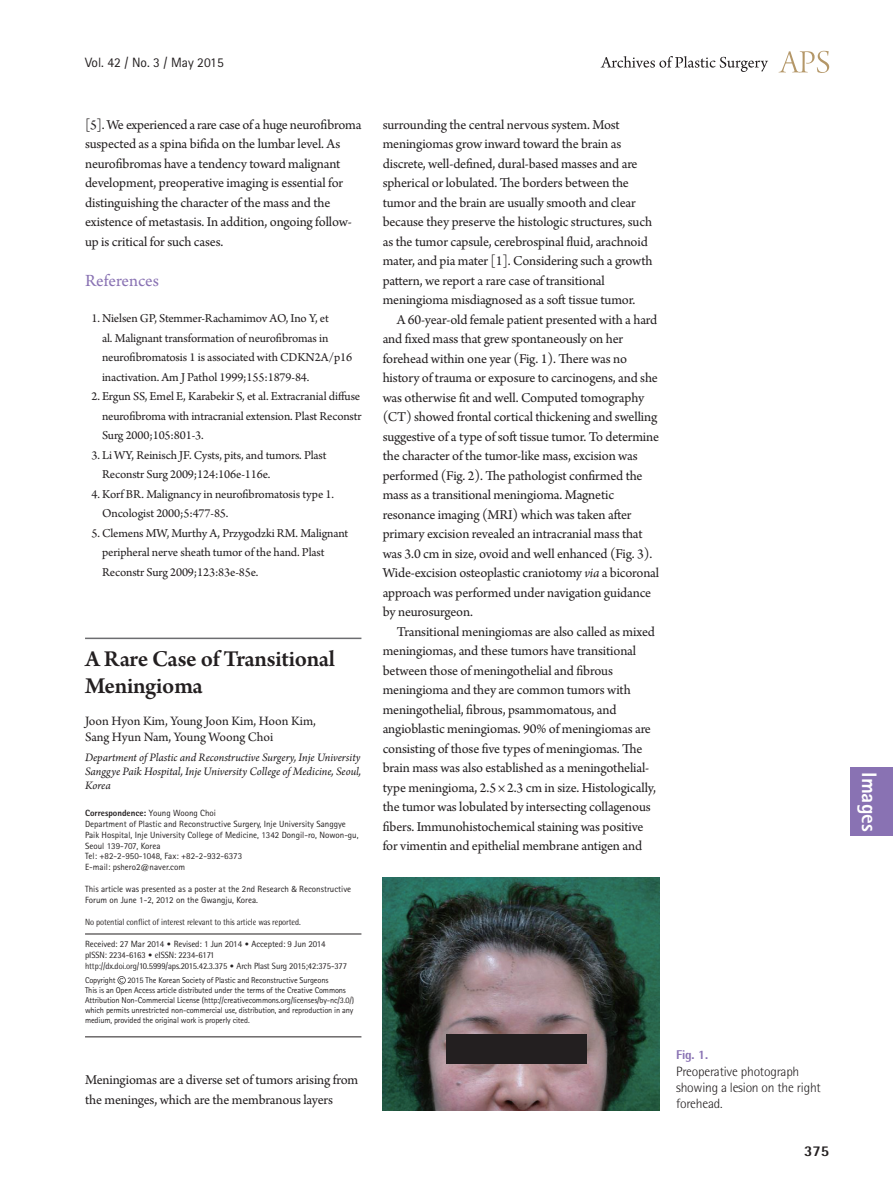
<style>
.page{position:relative;width:893px;height:1191px;background:#fff}
.page>*{position:absolute;margin:0;border:0;box-sizing:border-box;transform-origin:0 0}
.제목{font:600 24px/27px "Arno Pro";letter-spacing:-.01em;color:#231f20}
.논문_분류_옆{font:800 21px "Rotis Sans Serif Std";color:#fff}
.대제목{font:18px "Arno Pro";letter-spacing:-.005em;color:#8972b3}
.t1{font:800 15px "Rotis Semi Sans Std";color:#231f20}
.본문{font:14.25px/19.5px "Arno Pro";letter-spacing:-.01em;color:#231f20}
.저자{font:13.5px/16.5px "Arno Pro";color:#231f20}
.표_그림_설명{font:300 13.5px/16.2px "Rotis Semi Sans Std";letter-spacing:-.015em;color:#231f20}
.권_호_월{font:13.5px "Rotis Sans Serif Std";color:#231f20}
.참고문헌_1{font:12.75px/19.5px "Arno Pro";letter-spacing:-.01em;color:#231f20}
.표_그림_설명-2{font:800 12.75px "Rotis Semi Sans Std";color:#8972b3}
.소속{font:italic 12px/14.4px "Arno Pro";letter-spacing:-.005em;color:#231f20;text-align:justify}
.교신저자주소{font:9px/10.8px "Rotis Sans Serif Std";color:#231f20}
.t2{font:9px/10.8px "Rotis Semi Sans Std";letter-spacing:-.01em;color:#231f20;scale:.95 1}
.t3{font:9px "Rotis Semi Sans Std";letter-spacing:-.01em;color:#231f20;scale:.9 1}
.교신저자주소-2{font:800 9px "Rotis Sans Serif Std";color:#231f20}
.교신저자{font:8.4px/10.1px "Rotis Sans Serif Std";letter-spacing:-.015em;color:#231f20}
.s1{font-weight:400}
.s2{font-family:"Myriad Pro"}
.s3{font-family:"Rotis Sans Serif Std"}
.s4{font-family:"DIN Pro";font-weight:300}
.s5{font-style:italic}
</style>
<div class="page">
<svg style="left:779px;top:51px;width:50px;height:22px"></svg>
<svg style="left:601px;top:56px;width:167px;height:16px"></svg>
<hr style="left:85px;top:933px;width:276px;height:1px;background:#231f20">
<hr style="left:85px;top:1036px;width:276px;height:1px;background:#231f20">
<svg style="left:118px;top:976px;width:8px;height:8px"></svg>
<hr style="left:85px;top:637px;width:276px;height:2px;background:#6c6d70">
<img style="left:383px;top:878px;width:276px;height:232px">
<div style="left:446px;top:1034px;width:141px;height:29px;background:#231f20"></div>
<div style="left:850px;top:767px;width:43px;height:69px;background:#8972b3"></div>
<p class="권_호_월" style="left:85px;top:54px;width:140px">Vol. 42 / No. 3 / May 2015</p>
<p class="본문" style="left:85px;top:115px;width:278px">[5]. We experienced a rare case of a huge neurofibroma suspected as a spina bifida on the lumbar level. As neurofibromas have a tendency toward malignant development, preoperative imaging is essential for distinguishing the character of the mass and the existence of metastasis. In addition, ongoing follow&shy;up is critical for such cases.</p>
<p class="대제목" style="left:85px;top:270px;width:75px">References</p>
<p class="참고문헌_1" style="left:102px;top:309px;width:252px;text-indent:-11px">1. Nielsen GP, Stemmer-Rachamimov AO, Ino Y, et<br>al. Malignant transformation of neurofibromas in neurofibromatosis 1 is associated with CDKN2A/p16 inactivation. Am J Pathol 1999;155:1879-84.</p>
<p class="참고문헌_1" style="left:102px;top:387px;width:261px;text-align:justify;text-indent:-11px">2. Ergun SS, Emel E, Karabekir S, et al. Extracranial diffuse neurofibroma with intracranial extension. Plast Reconstr Surg 2000;105:801-3.</p>
<p class="참고문헌_1" style="left:102px;top:446px;width:226px;text-indent:-11px">3. Li WY, Reinisch JF. Cysts, pits, and tumors. Plast<br>Reconstr Surg 2009;124:106e-116e.</p>
<p class="참고문헌_1" style="left:102px;top:485px;width:234px;text-indent:-11px">4. Korf BR. Malignancy in neurofibromatosis type 1.<br>Oncologist 2000;5:477-85.</p>
<p class="참고문헌_1" style="left:102px;top:524px;width:248px;text-indent:-11px">5. Clemens MW, Murthy A, Przygodzki RM. Malignant peripheral nerve sheath tumor of the hand. Plast<br>Reconstr Surg 2009;123:83e-85e.</p>
<p class="제목" style="left:85px;top:646px;width:252px">A Rare Case of Transitional<br>Meningioma</p>
<p class="저자" style="left:85px;top:713px;width:233px">Joon Hyon Kim, Young Joon Kim, Hoon Kim,<br>Sang Hyun Nam, Young Woong Choi</p>
<p class="소속" style="left:85px;top:750px;width:278px">Department of Plastic and Reconstructive Surgery, Inje University Sanggye Paik Hospital, Inje University College of Medicine, Seoul, Korea</p>
<p class="교신저자주소-2" style="left:85px;top:807px;width:132px">Correspondence: <span class="s1">Young Woong Choi</span></p>
<p class="교신저자주소" style="left:85px;top:818px;width:275px">Department of Plastic and Reconstructive Surgery, Inje University Sanggye<br>Paik Hospital, Inje University College of Medicine, 1342 Dongil-ro, Nowon-gu,<br>Seoul 139-707, Korea</p>
<p class="교신저자주소" style="left:85px;top:851px;width:159px">Tel: +82-2-950-1048, Fax: +82-2-932-6373</p>
<p class="교신저자주소" style="left:85px;top:861px;width:101px">E-mail: pshero2@naver.com</p>
<p class="교신저자주소" style="left:85px;top:883px;width:268px">This article was presented as a poster at the 2nd Research <span class="s2">&amp;</span> Reconstructive<br>Forum on June 1-2, 2012 on the Gwangju, Korea.</p>
<p class="t3" style="left:85px;top:917px;width:241px">No potential conflict of interest relevant to this article was reported.</p>
<p class="t2" style="left:85px;top:938px;width:277px"><span class="s3">Received: 27 Mar 2014</span> <span class="s4">•</span> <span class="s3">Revised: 1 Jun 2014</span> <span class="s4">•</span> <span class="s3">Accepted: 9 Jun 2014 </span>pISSN: 2234-6163 <span class="s4">•</span> eISSN: 2234-6171 http://dx.doi.org/10.5999/aps.2015.42.3.375 <span class="s4">•</span> Arch Plast Surg 2015;42:375-377</p>
<p class="교신저자" style="left:85px;top:975px;width:32px">Copyright</p>
<p class="교신저자" style="left:128px;top:975px;width:202px">2015 The Korean Society of Plastic and Reconstructive Surgeons</p>
<p class="교신저자" style="left:85px;top:985px;width:271px">This is an Open Access article distributed under the terms of the Creative Commons Attribution Non-Commercial License (http://creativecommons.org/licenses/by-nc/3.0/) which permits unrestricted non-commercial use, distribution, and reproduction in any medium, provided the original work is properly cited.</p>
<p class="본문" style="left:85px;top:1071px;width:275px">Meningiomas are a diverse set of tumors arising from the meninges, which are the membranous layers</p>
<p class="본문" style="left:383px;top:115px;width:271px">surrounding the central nervous system. Most meningiomas grow inward toward the brain as discrete, well-defined, dural-based masses and are spherical or lobulated. The borders between the tumor and the brain are usually smooth and clear because they preserve the histologic structures, such as the tumor capsule, cerebrospinal fluid, arachnoid mater, and pia mater [1]. Considering such a growth pattern, we report a rare case of transitional meningioma misdiagnosed as a soft tissue tumor.</p>
<p class="본문" style="left:383px;top:310px;width:278px;text-indent:14px">A 60-year-old female patient presented with a hard and fixed mass that grew spontaneously on her forehead within one year (Fig. 1). There was no history of trauma or exposure to carcinogens, and she was otherwise fit and well. Computed tomography (CT) showed frontal cortical thickening and swelling suggestive of a type of soft tissue tumor. To determine the character of the tumor-like mass, excision was performed (Fig. 2). The pathologist confirmed the mass as a transitional meningioma. Magnetic resonance imaging (MRI) which was taken after primary excision revealed an intracranial mass that was 3.0 cm in size, ovoid and well enhanced (Fig. 3).<br>Wide-excision osteoplastic craniotomy <span class="s5">via</span> a bicoronal approach was performed under navigation guidance by neurosurgeon.</p>
<p class="본문" style="left:383px;top:622px;width:275px;text-indent:14px">Transitional meningiomas are also called as mixed meningiomas, and these tumors have transitional between those of meningothelial and fibrous meningioma and they are common tumors with meningothelial, fibrous, psammomatous, and angioblastic meningiomas. 90% of meningiomas are consisting of those five types of meningiomas. The brain mass was also established as a meningothelial&shy;type meningioma, 2.5 × 2.3 cm in size. Histologically, the tumor was lobulated by intersecting collagenous fibers. Immunohistochemical staining was positive for vimentin and epithelial membrane antigen and</p>
<p class="표_그림_설명-2" style="left:676px;top:1046px;width:33px">Fig. 1.</p>
<p class="표_그림_설명" style="left:676px;top:1063px;width:146px">Preoperative photograph showing a lesion on the right forehead.</p>
<p class="t1" style="left:804px;top:1141px;width:27px">375</p>
<p class="논문_분류_옆" style="left:882px;top:772px;width:61px;rotate:90deg">Images</p>
</div>
